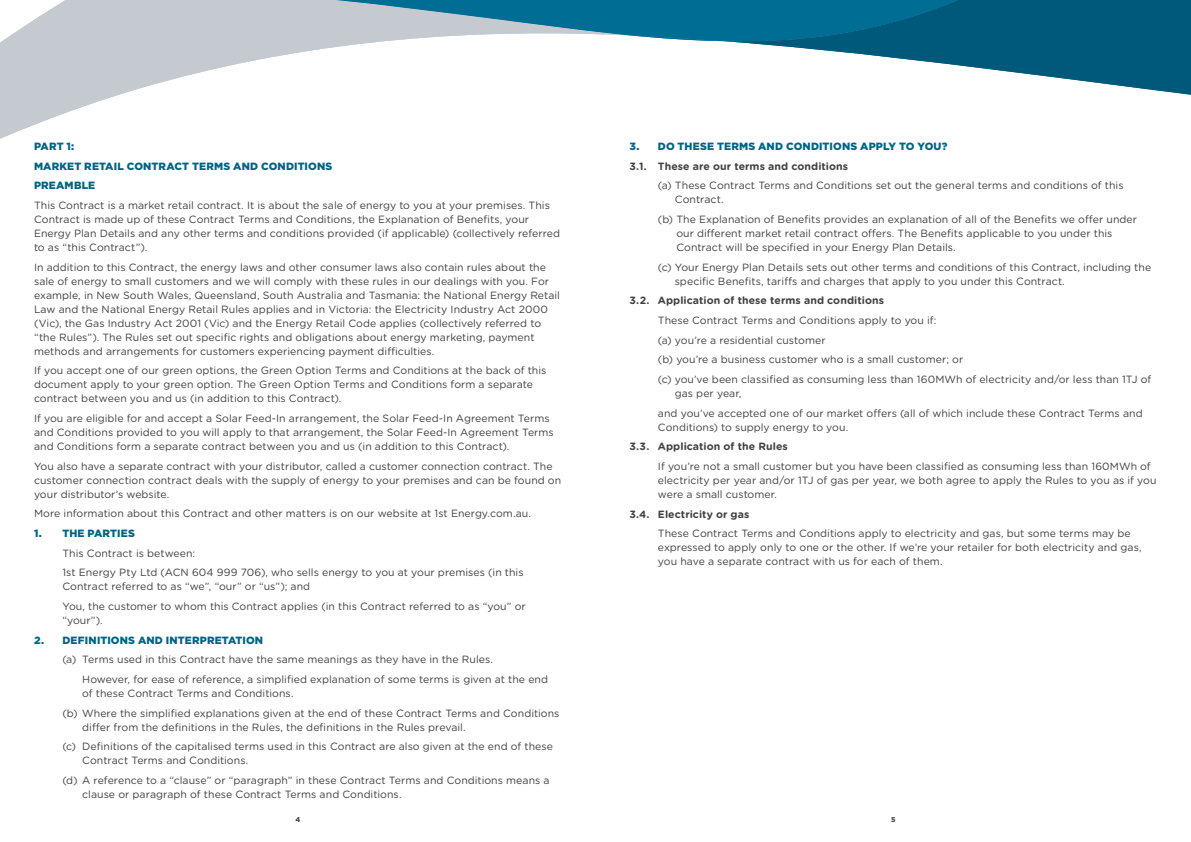
<style>
.page{position:relative;width:1191px;height:842px;background:#fff}
.page>*{position:absolute;margin:0;border:0;box-sizing:border-box;transform-origin:0 0}
.t1{font:10.5px/14px "Gotham Rounded";letter-spacing:.005em;color:#414042}
.t2{font:900 10.5px/19.7px "Gotham";letter-spacing:.01em;color:#006485}
.t3{font:700 10.5px "Gotham Rounded";letter-spacing:.005em;color:#414042}
.t4{font:900 7px "Gotham";color:#4d4d4f}
</style>
<div class="page">
<svg style="left:1047px;top:0;width:144px;height:95px;background:#196988"></svg>
<svg style="left:0;top:0;width:83px;height:139px;fill:#c4cacf"></svg>
<svg style="left:83px;top:42px;width:964px;height:65px"></svg>
<svg style="left:83px;top:0;width:964px;height:42px;background:#5a95ac"></svg>
<p class="t2" style="left:34px;top:136px;width:300px">PART 1:<br>MARKET RETAIL CONTRACT TERMS AND CONDITIONS<br>PREAMBLE</p>
<p class="t1" style="left:34px;top:198px;width:527px">This Contract is a market retail contract. It is about the sale of energy to you at your premises. This Contract is made up of these Contract Terms and Conditions, the Explanation of Benefits, your Energy Plan Details and any other terms and conditions provided (if applicable) (collectively referred to as “this Contract”).</p>
<p class="t1" style="left:34px;top:260px;width:527px">In addition to this Contract, the energy laws and other consumer laws also contain rules about the sale of energy to small customers and we will comply with these rules in our dealings with you. For example, in New South Wales, Queensland, South Australia and Tasmania: the National Energy Retail Law and the National Energy Retail Rules applies and in Victoria: the Electricity Industry Act 2000 (Vic), the Gas Industry Act 2001 (Vic) and the Energy Retail Code applies (collectively referred to “the Rules”). The Rules set out specific rights and obligations about energy marketing, payment methods and arrangements for customers experiencing payment difficulties.</p>
<p class="t1" style="left:34px;top:363px;width:514px">If you accept one of our green options, the Green Option Terms and Conditions at the back of this document apply to your green option. The Green Option Terms and Conditions form a separate contract between you and us (in addition to this Contract).</p>
<p class="t1" style="left:34px;top:411px;width:521px">If you are eligible for and accept a Solar Feed-In arrangement, the Solar Feed-In Agreement Terms and Conditions provided to you will apply to that arrangement, the Solar Feed-In Agreement Terms and Conditions form a separate contract between you and us (in addition to this Contract).</p>
<p class="t1" style="left:34px;top:459px;width:529px">You also have a separate contract with your distributor, called a customer connection contract. The customer connection contract deals with the supply of energy to your premises and can be found on your distributor’s website.</p>
<p class="t1" style="left:34px;top:506px;width:498px">More information about this Contract and other matters is on our website at 1st Energy.com.au.</p>
<p class="t2" style="left:34px;top:523px;width:102px">1. THE PARTIES</p>
<p class="t1" style="left:62px;top:543px;width:463px;line-height:19.7px">This Contract is between:<br>1st Energy Pty Ltd (ACN 604 999 706), who sells energy to you at your premises (in this</p>
<p class="t1" style="left:62px;top:576px;width:465px;line-height:19.7px">Contract referred to as “we”, “our” or “us”); and<br>You, the customer to whom this Contract applies (in this Contract referred to as “you” or</p>
<p class="t1" style="left:62px;top:613px;width:42px">“your”).</p>
<p class="t2" style="left:34px;top:630px;width:231px">2. DEFINITIONS AND INTERPRETATION</p>
<p class="t1" style="left:82px;top:649px;width:467px;line-height:19.7px;text-indent:-20px">(a) Terms used in this Contract have the same meanings as they have in the Rules.<br>However, for ease of reference, a simplified explanation of some terms is given at the end</p>
<p class="t1" style="left:62px;top:683px;width:498px;line-height:19.7px;text-indent:20px">of these Contract Terms and Conditions.<br>(b) Where the simplified explanations given at the end of these Contract Terms and Conditions</p>
<p class="t1" style="left:62px;top:717px;width:492px;line-height:19.7px;text-indent:20px">differ from the definitions in the Rules, the definitions in the Rules prevail.<br>(c) Definitions of the capitalised terms used in this Contract are also given at the end of these</p>
<p class="t1" style="left:62px;top:750px;width:489px;line-height:19.7px;text-indent:20px">Contract Terms and Conditions.<br>(d) A reference to a “clause” or “paragraph” in these Contract Terms and Conditions means a</p>
<p class="t1" style="left:82px;top:787px;width:321px">clause or paragraph of these Contract Terms and Conditions.</p>
<p class="t2" style="left:629px;top:136px;width:319px">3. DO THESE TERMS AND CONDITIONS APPLY TO YOU?</p>
<p class="t3" style="left:629px;top:158px;width:220px">3.1. These are our terms and conditions</p>
<p class="t1" style="left:675px;top:178px;width:450px;text-indent:-17px">(a) These Contract Terms and Conditions set out the general terms and conditions of this<br>Contract.</p>
<p class="t1" style="left:676px;top:212px;width:462px;text-indent:-18px">(b) The Explanation of Benefits provides an explanation of all of the Benefits we offer under our different market retail contract offers. The Benefits applicable to you under this<br>Contract will be specified in your Energy Plan Details.</p>
<p class="t1" style="left:674px;top:259px;width:478px;text-indent:-17px">(c) Your Energy Plan Details sets out other terms and conditions of this Contract, including the specific Benefits, tariffs and charges that apply to you under this Contract.</p>
<p class="t3" style="left:629px;top:293px;width:256px">3.2. Application of these terms and conditions</p>
<p class="t1" style="left:658px;top:310px;width:495px;line-height:19.7px">These Contract Terms and Conditions apply to you if:<br>(a) you’re a residential customer<br>(b) you’re a business customer who is a small customer; or<br>(c) you’ve been classified as consuming less than 160MWh of electricity and/or less than 1TJ of</p>
<p class="t1" style="left:658px;top:383px;width:486px;line-height:19.7px;text-indent:17px">gas per year,<br>and you’ve accepted one of our market offers (all of which include these Contract Terms and</p>
<p class="t1" style="left:658px;top:419px;width:192px">Conditions) to supply energy to you.</p>
<p class="t3" style="left:629px;top:439px;width:160px">3.3. Application of the Rules</p>
<p class="t1" style="left:658px;top:459px;width:500px">If you’re not a small customer but you have been classified as consuming less than 160MWh of electricity per year and/or 1TJ of gas per year, we both agree to apply the Rules to you as if you were a small customer.</p>
<p class="t3" style="left:629px;top:506px;width:121px">3.4. Electricity or gas</p>
<p class="t1" style="left:658px;top:526px;width:485px">These Contract Terms and Conditions apply to electricity and gas, but some terms may be expressed to apply only to one or the other. If we’re your retailer for both electricity and gas, you have a separate contract with us for each of them.</p>
<p class="t4" style="left:295px;top:815px;width:6px">4</p>
<p class="t4" style="left:891px;top:815px;width:6px">5</p>
</div>
